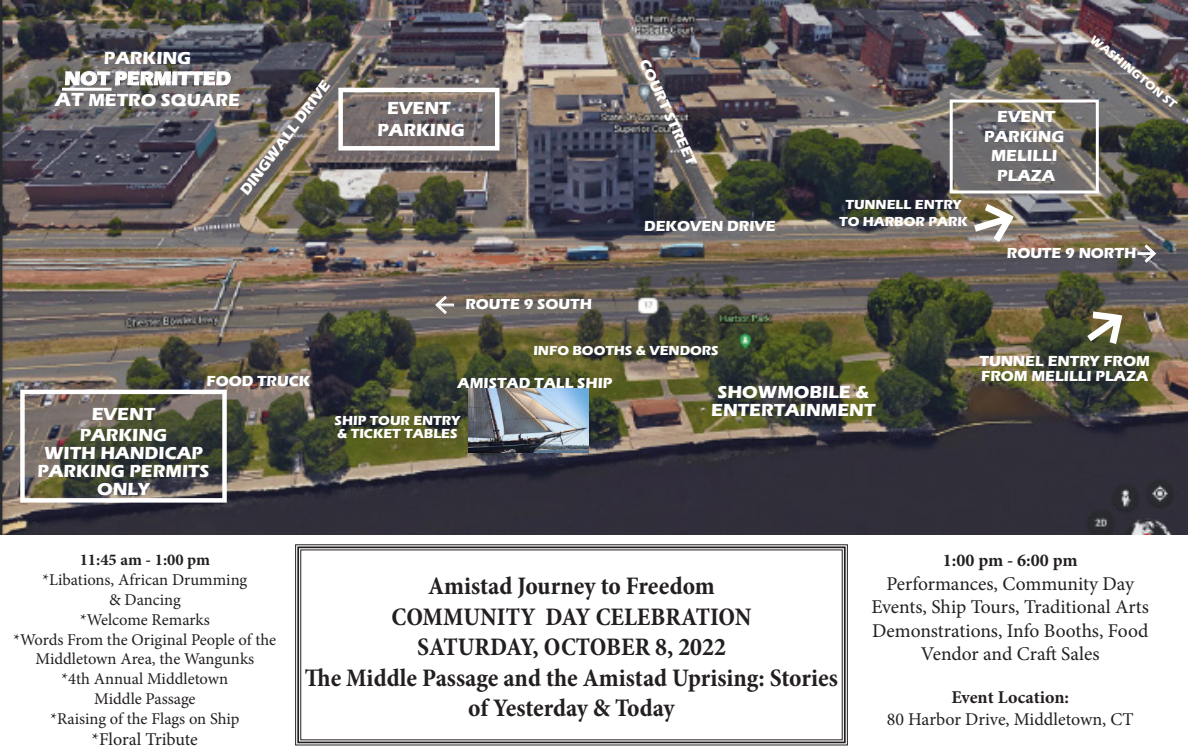
<style>
.page{position:relative;width:1188px;height:756px;background:#fff}
.page>*{position:absolute;margin:0;border:0;box-sizing:border-box;transform-origin:0 0}
.t1{font:700 30px "Minion Pro";color:#fff}
.t2{font:700 condensed 25.5px/30.6px "Minion Pro";color:#231f20;text-align:center}
.t3{font:19.5px/23.4px "Minion Pro";color:#231f20;text-align:center}
.t4{font:700 19.5px "Eras ITC";color:#fff}
.t5{font:700 18px/18px "Eras ITC";color:#fff;text-align:center}
.t6{font:18px "Minion Pro";color:#231f20}
.t7{font:700 18px "Minion Pro";letter-spacing:-.005em;color:#231f20}
.t8{font:16.5px "Minion Pro";color:#231f20}
.t9{font:700 16.5px "Eras ITC";color:#fff}
.t10{font:700 16.5px "Minion Pro";color:#231f20}
.t11{font:700 15px/15px "Eras ITC";color:#fff}
.t12{font:700 13.5px "Eras ITC";color:#fff}
.t13{font:700 12px "Eras ITC";color:#fff}
.s1{font-size:19.5px}
</style>
<div class="page">
<img style="left:0;top:1px;width:1187px;height:534px">
<img style="left:469px;top:388px;width:119px;height:64px">
<div style="left:950px;top:100px;width:149px;height:94px;border:3px solid #fff"></div>
<div style="left:338px;top:88px;width:162px;height:63px;border:4px solid #fff"></div>
<svg style="left:65px;top:71px;width:166px;height:15px;background:#9b9999"></svg>
<svg style="left:1085px;top:310px;width:39px;height:36px"></svg>
<svg style="left:435px;top:296px;width:19px;height:18px"></svg>
<div style="left:20px;top:390px;width:207px;height:113px;border:4px solid #fff"></div>
<hr style="left:62px;top:88px;width:50px;height:3px;background:#fff">
<svg style="left:295px;top:544px;width:553px;height:202px"></svg>
<div style="left:297px;top:546px;width:549px;height:197px;border:2px solid #231f20"></div>
<svg style="left:971px;top:200px;width:46px;height:45px"></svg>
<svg style="left:1137px;top:244px;width:19px;height:19px"></svg>
<p class="t5" style="left:104px;top:49px;width:89px">PARKING</p>
<p class="t4" style="left:64px;top:67px;width:168px">NOT PERMITTED</p>
<p class="t5" style="left:55px;top:91px;width:186px"><span class="s1">AT</span> METRO SQUARE</p>
<p class="t11" style="left:238px;top:189px;width:140px;rotate:-53deg">DINGWALL DRIVE</p>
<p class="t5" style="left:387px;top:99px;width:65px">EVENT</p>
<p class="t5" style="left:377px;top:121px;width:89px">PARKING</p>
<p class="t11" style="left:651px;top:56px;width:118px;rotate:65deg">COURT STREET</p>
<p class="t12" style="left:845px;top:197px;width:118px">TUNNELL ENTRY</p>
<p class="t11" style="left:644px;top:219px;width:133px">DEKOVEN DRIVE</p>
<p class="t12" style="left:839px;top:213px;width:130px">TO HARBOR PARK</p>
<p class="t9" style="left:997px;top:107px;width:60px">EVENT</p>
<p class="t9" style="left:984px;top:127px;width:82px">PARKING</p>
<p class="t9" style="left:991px;top:146px;width:68px">MELILLI</p>
<p class="t9" style="left:997px;top:166px;width:60px">PLAZA</p>
<p class="t13" style="left:1096px;top:32px;width:109px;rotate:39deg">WASHINGTON ST</p>
<p class="t11" style="left:1007px;top:246px;width:131px">ROUTE 9 NORTH</p>
<p class="t11" style="left:207px;top:374px;width:105px">FOOD TRUCK</p>
<p class="t5" style="left:92px;top:405px;width:65px">EVENT</p>
<p class="t5" style="left:80px;top:426px;width:89px">PARKING</p>
<p class="t5" style="left:37px;top:444px;width:174px">WITH HANDICAP<br>PARKING PERMITS<br>ONLY</p>
<p class="t1" style="left:454px;top:328px;width:21px;rotate:-180deg">→</p>
<p class="t11" style="left:465px;top:297px;width:128px">ROUTE 9 SOUTH</p>
<p class="t12" style="left:533px;top:343px;width:187px">INFO BOOTHS &amp; VENDORS</p>
<p class="t11" style="left:458px;top:375px;width:156px">AMISTAD TALL SHIP</p>
<p class="t12" style="left:335px;top:412px;width:127px">SHIP TOUR ENTRY</p>
<p class="t12" style="left:337px;top:426px;width:122px">&amp; TICKET TABLES</p>
<p class="t5" style="left:718px;top:383px;width:153px">SHOWMOBILE &amp;</p>
<p class="t5" style="left:711px;top:401px;width:166px">ENTERTAINMENT</p>
<p class="t11" style="left:979px;top:354px;width:172px">TUNNEL ENTRY FROM<br>FROM MELILLI PLAZA</p>
<p class="t10" style="left:80px;top:548px;width:132px">11:45 am - 1:00 pm</p>
<p class="t8" style="left:43px;top:569px;width:206px">*Libations, African Drumming</p>
<p class="t8" style="left:109px;top:589px;width:73px">&amp; Dancing</p>
<p class="t8" style="left:80px;top:608px;width:131px">*Welcome Remarks</p>
<p class="t8" style="left:13px;top:628px;width:264px">*Words From the Original People of the</p>
<p class="t8" style="left:35px;top:648px;width:220px">Middletown Area, the Wangunks</p>
<p class="t8" style="left:62px;top:668px;width:168px">*4th Annual Middletown</p>
<p class="t8" style="left:94px;top:688px;width:103px">Middle Passage</p>
<p class="t8" style="left:50px;top:707px;width:191px">*Raising of the Flags on Ship</p>
<p class="t6" style="left:92px;top:728px;width:108px">*Floral Tribute</p>
<p class="t2" style="left:428px;top:570px;width:288px">Amistad Journey to Freedom</p>
<p class="t2" style="left:391px;top:601px;width:362px">COMMUNITY DAY CELEBRATION</p>
<p class="t2" style="left:417px;top:632px;width:310px">SATURDAY, OCTOBER 8, 2022</p>
<p class="t2" style="left:305px;top:662px;width:535px">The Middle Passage and the Amistad Uprising: Stories of Yesterday &amp; Today</p>
<p class="t7" style="left:943px;top:548px;width:136px">1:00 pm - 6:00 pm</p>
<p class="t3" style="left:871px;top:572px;width:279px">Performances, Community Day<br>Events, Ship Tours, Traditional Arts<br>Demonstrations, Info Booths, Food<br>Vendor and Craft Sales</p>
<p class="t7" style="left:951px;top:685px;width:119px">Event Location:</p>
<p class="t6" style="left:887px;top:707px;width:248px">80 Harbor Drive, Middletown, CT</p>
</div>
